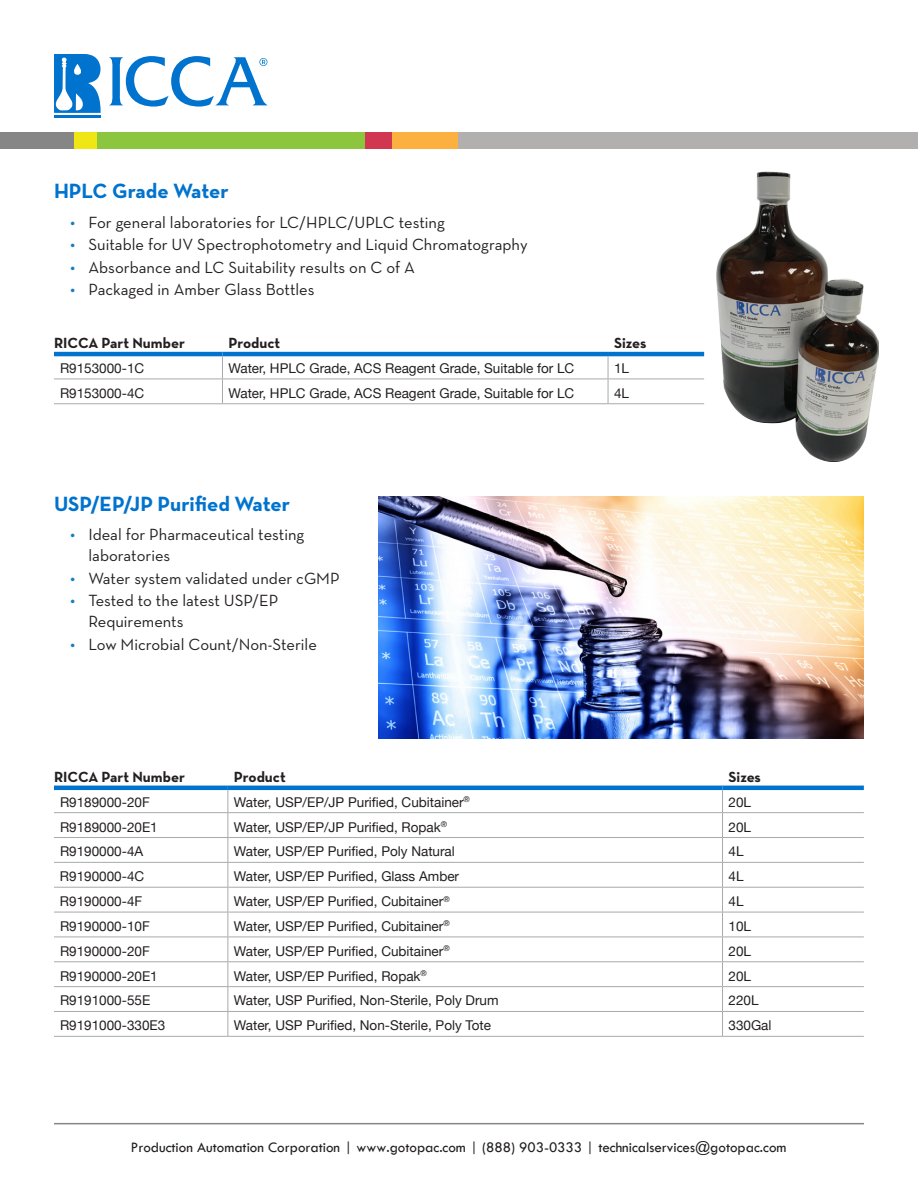
<style>
.page{position:relative;width:918px;height:1188px;background:#fff}
.page>*{position:absolute;margin:0;border:0;box-sizing:border-box;transform-origin:0 0}
.t1{font:700 21px "Neutra Text";color:#0073ce}
.t2{font:16.5px/21px "Neutra Text";color:#231f20}
.t3{font:15px "Tw Cen";color:#221e1f}
.t4{font:700 15px "Neutra Text";color:#231f20}
.t5{font:13.5px "Helvetica Neue";color:#231f20}
.s1{font-weight:700;color:#177dc2}
</style>
<div class="page">
<div style="left:0;top:133px;width:918px;height:16px;background:#868687"></div>
<div style="left:74px;top:133px;width:647px;height:16px;background:#efe613"></div>
<div style="left:97px;top:133px;width:612px;height:16px;background:#8bc63e"></div>
<div style="left:365px;top:133px;width:553px;height:16px;background:#d13750"></div>
<div style="left:393px;top:133px;width:525px;height:16px;background:#fbb03f"></div>
<div style="left:459px;top:133px;width:459px;height:16px;background:#b2b0ae"></div>
<hr style="left:54px;top:352px;width:168px;height:4px;background:#0073ce">
<hr style="left:222px;top:352px;width:386px;height:4px;background:#0073ce">
<hr style="left:608px;top:352px;width:96px;height:4px;background:#0073ce">
<hr style="left:54px;top:379px;width:168px;height:1px;background:#a8a9ad">
<hr style="left:222px;top:379px;width:386px;height:1px;background:#a8a9ad">
<svg style="left:222px;top:356px;width:1px;height:47px"></svg>
<hr style="left:608px;top:379px;width:96px;height:1px;background:#a8a9ad">
<svg style="left:608px;top:356px;width:1px;height:47px"></svg>
<hr style="left:54px;top:403px;width:168px;height:1px;background:#a8a9ad">
<hr style="left:222px;top:403px;width:386px;height:1px;background:#a8a9ad">
<hr style="left:608px;top:403px;width:96px;height:1px;background:#a8a9ad">
<hr style="left:54px;top:786px;width:174px;height:4px;background:#0073ce">
<hr style="left:228px;top:786px;width:495px;height:4px;background:#0073ce">
<hr style="left:723px;top:786px;width:141px;height:4px;background:#0073ce">
<hr style="left:54px;top:812px;width:174px;height:1px;background:#a8a9ad">
<hr style="left:228px;top:812px;width:495px;height:1px;background:#a8a9ad">
<hr style="left:723px;top:812px;width:141px;height:1px;background:#a8a9ad">
<hr style="left:54px;top:837px;width:174px;height:1px;background:#a8a9ad">
<hr style="left:228px;top:837px;width:495px;height:1px;background:#a8a9ad">
<hr style="left:723px;top:837px;width:141px;height:1px;background:#a8a9ad">
<hr style="left:54px;top:862px;width:174px;height:1px;background:#a8a9ad">
<hr style="left:228px;top:862px;width:495px;height:1px;background:#a8a9ad">
<hr style="left:723px;top:862px;width:141px;height:1px;background:#a8a9ad">
<hr style="left:54px;top:887px;width:174px;height:1px;background:#a8a9ad">
<hr style="left:228px;top:887px;width:495px;height:1px;background:#a8a9ad">
<hr style="left:723px;top:887px;width:141px;height:1px;background:#a8a9ad">
<hr style="left:54px;top:912px;width:174px;height:1px;background:#a8a9ad">
<hr style="left:228px;top:912px;width:495px;height:1px;background:#a8a9ad">
<hr style="left:723px;top:912px;width:141px;height:1px;background:#a8a9ad">
<hr style="left:54px;top:937px;width:174px;height:1px;background:#a8a9ad">
<hr style="left:228px;top:937px;width:495px;height:1px;background:#a8a9ad">
<hr style="left:723px;top:937px;width:141px;height:1px;background:#a8a9ad">
<hr style="left:54px;top:961px;width:174px;height:1px;background:#a8a9ad">
<hr style="left:228px;top:961px;width:495px;height:1px;background:#a8a9ad">
<hr style="left:723px;top:961px;width:141px;height:1px;background:#a8a9ad">
<hr style="left:54px;top:986px;width:174px;height:1px;background:#a8a9ad">
<hr style="left:228px;top:986px;width:495px;height:1px;background:#a8a9ad">
<hr style="left:723px;top:986px;width:141px;height:1px;background:#a8a9ad">
<hr style="left:54px;top:1011px;width:174px;height:1px;background:#a8a9ad">
<hr style="left:228px;top:1011px;width:495px;height:1px;background:#a8a9ad">
<svg style="left:228px;top:790px;width:1px;height:246px"></svg>
<hr style="left:723px;top:1011px;width:141px;height:1px;background:#a8a9ad">
<svg style="left:722px;top:790px;width:1px;height:246px"></svg>
<hr style="left:54px;top:1036px;width:174px;height:1px;background:#a8a9ad">
<hr style="left:228px;top:1036px;width:495px;height:1px;background:#a8a9ad">
<hr style="left:723px;top:1036px;width:141px;height:1px;background:#a8a9ad">
<img style="left:378px;top:496px;width:486px;height:243px">
<svg style="left:54px;top:54px;width:47px;height:59px"></svg>
<hr style="left:54px;top:116px;width:47px;height:1px;background:#0073ce">
<svg style="left:109px;top:56px;width:159px;height:51px"></svg>
<img style="left:717px;top:172px;width:162px;height:290px">
<hr style="left:54px;top:1123px;width:810px;height:1px;background:#868687">
<p class="t1" style="left:54px;top:178px;width:176px">HPLC Grade Water</p>
<p class="t2" style="left:70px;top:211px;width:376px"><span class="s1">•</span> For general laboratories for LC/HPLC/UPLC testing</p>
<p class="t2" style="left:70px;top:234px;width:459px"><span class="s1">•</span> Suitable for UV Spectrophotometry and Liquid Chromatography</p>
<p class="t2" style="left:70px;top:256px;width:346px"><span class="s1">•</span> Absorbance and LC Suitability results on C of A</p>
<p class="t2" style="left:70px;top:279px;width:246px"><span class="s1">•</span> Packaged in Amber Glass Bottles</p>
<p class="t4" style="left:54px;top:334px;width:132px">RICCA Part Number</p>
<p class="t4" style="left:228px;top:334px;width:53px">Product</p>
<p class="t4" style="left:614px;top:334px;width:34px">Sizes</p>
<p class="t5" style="left:60px;top:358px;width:86px">R9153000-1C</p>
<p class="t5" style="left:228px;top:358px;width:347px">Water, HPLC Grade, ACS Reagent Grade, Suitable for LC</p>
<p class="t5" style="left:614px;top:358px;width:17px">1L</p>
<p class="t5" style="left:60px;top:383px;width:86px">R9153000-4C</p>
<p class="t5" style="left:228px;top:383px;width:347px">Water, HPLC Grade, ACS Reagent Grade, Suitable for LC</p>
<p class="t5" style="left:614px;top:383px;width:17px">4L</p>
<p class="t1" style="left:54px;top:491px;width:238px">USP/EP/JP Purified Water</p>
<p class="t2" style="left:88px;top:524px;width:217px;text-indent:-18px"><span class="s1">•</span> Ideal for Pharmaceutical testing laboratories</p>
<p class="t2" style="left:70px;top:567px;width:271px"><span class="s1">•</span> Water system validated under cGMP</p>
<p class="t2" style="left:88px;top:590px;width:191px;text-indent:-18px"><span class="s1">•</span> Tested to the latest USP/EP<br>Requirements</p>
<p class="t2" style="left:70px;top:633px;width:248px"><span class="s1">•</span> Low Microbial Count/Non-Sterile</p>
<p class="t4" style="left:54px;top:767px;width:132px">RICCA Part Number</p>
<p class="t4" style="left:234px;top:767px;width:53px">Product</p>
<p class="t4" style="left:729px;top:767px;width:34px">Sizes</p>
<p class="t5" style="left:60px;top:792px;width:91px">R9189000-20F</p>
<p class="t5" style="left:234px;top:792px;width:238px">Water, USP/EP/JP Purified, Cubitainer<sup>®</sup></p>
<p class="t5" style="left:729px;top:792px;width:24px">20L</p>
<p class="t5" style="left:60px;top:817px;width:99px">R9189000-20E1</p>
<p class="t5" style="left:234px;top:817px;width:215px">Water, USP/EP/JP Purified, Ropak<sup>®</sup></p>
<p class="t5" style="left:729px;top:817px;width:24px">20L</p>
<p class="t5" style="left:60px;top:842px;width:85px">R9190000-4A</p>
<p class="t5" style="left:234px;top:842px;width:222px">Water, USP/EP Purified, Poly Natural</p>
<p class="t5" style="left:729px;top:842px;width:17px">4L</p>
<p class="t5" style="left:60px;top:867px;width:86px">R9190000-4C</p>
<p class="t5" style="left:234px;top:867px;width:227px">Water, USP/EP Purified, Glass Amber</p>
<p class="t5" style="left:729px;top:867px;width:17px">4L</p>
<p class="t5" style="left:60px;top:892px;width:84px">R9190000-4F</p>
<p class="t5" style="left:234px;top:892px;width:217px">Water, USP/EP Purified, Cubitainer<sup>®</sup></p>
<p class="t5" style="left:729px;top:892px;width:17px">4L</p>
<p class="t5" style="left:60px;top:916px;width:91px">R9190000-10F</p>
<p class="t5" style="left:234px;top:916px;width:217px">Water, USP/EP Purified, Cubitainer<sup>®</sup></p>
<p class="t5" style="left:729px;top:916px;width:24px">10L</p>
<p class="t5" style="left:60px;top:941px;width:91px">R9190000-20F</p>
<p class="t5" style="left:234px;top:941px;width:217px">Water, USP/EP Purified, Cubitainer<sup>®</sup></p>
<p class="t5" style="left:729px;top:941px;width:24px">20L</p>
<p class="t5" style="left:60px;top:966px;width:99px">R9190000-20E1</p>
<p class="t5" style="left:234px;top:966px;width:195px">Water, USP/EP Purified, Ropak<sup>®</sup></p>
<p class="t5" style="left:729px;top:966px;width:24px">20L</p>
<p class="t5" style="left:60px;top:991px;width:92px">R9191000-55E</p>
<p class="t5" style="left:234px;top:991px;width:266px">Water, USP Purified, Non-Sterile, Poly Drum</p>
<p class="t5" style="left:729px;top:991px;width:32px">220L</p>
<p class="t5" style="left:60px;top:1016px;width:107px">R9191000-330E3</p>
<p class="t5" style="left:234px;top:1016px;width:259px">Water, USP Purified, Non-Sterile, Poly Tote</p>
<p class="t5" style="left:729px;top:1016px;width:45px">330Gal</p>
<p class="t3" style="left:131px;top:1139px;width:657px">Production Automation Corporation | www.gotopac.com | (888) 903-0333 | technicalservices@gotopac.com</p>
</div>
